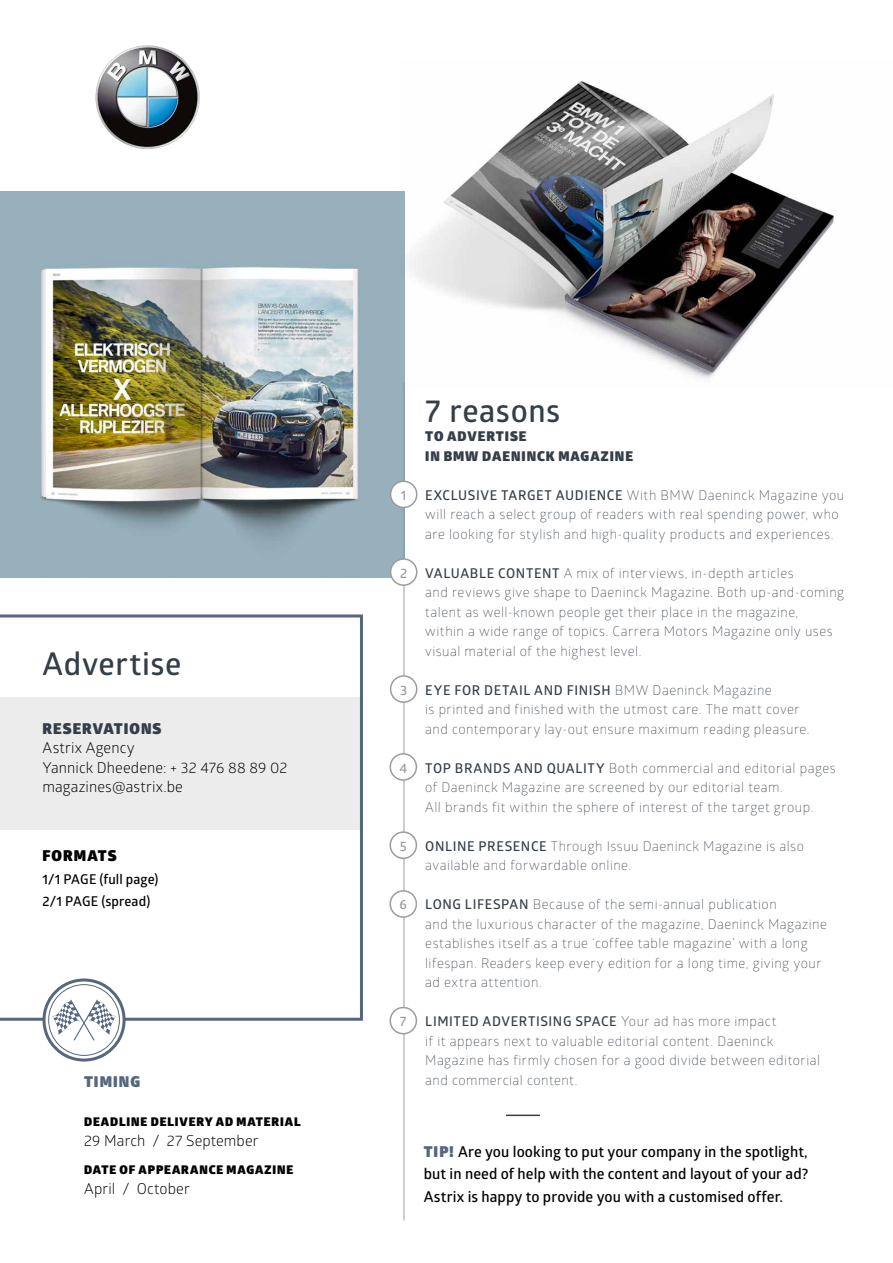
<style>
.page{position:relative;width:893px;height:1263px;background:#fff}
.page>*{position:absolute;margin:0;border:0;box-sizing:border-box;transform-origin:0 0}
.t1{font:600 31.5px "Glober";letter-spacing:.02em;color:#343e48}
.t2{font:600 15px/22.5px "Glober";letter-spacing:.005em;color:#000;text-align:justify}
.t3{font:15px/19.5px "Glober";letter-spacing:.01em;color:#000}
.t4{font:900 15px "Glober";letter-spacing:.07em;color:#343e48}
.t5{font:900 15px "Glober";letter-spacing:.07em;color:#000}
.t6{font:900 15px "Glober";letter-spacing:.07em;color:#55667e}
.t7{font:300 13.5px/19.5px "Glober";letter-spacing:.035em;color:#343e48}
.t8{font:900 13.5px/19.5px "Glober";letter-spacing:.07em;color:#343e48}
.t9{font:600 13.5px/22.5px "Glober";letter-spacing:.005em;color:#000}
.t10{font:600 13.5px "Glober";color:#9c9c9d}
.t11{font:900 12px "Glober";letter-spacing:.075em;color:#000}
.s1{font-weight:600}
.s2{font-weight:900;color:#55667e}
</style>
<div class="page">
<img style="left:404px;top:81px;width:430px;height:302px">
<svg style="left:0;top:614px;width:363px;height:407px"></svg>
<svg style="left:44px;top:980px;width:80px;height:80px"></svg>
<div style="left:43px;top:978px;width:83px;height:83px;border:3px solid #55667e;border-radius:50%"></div>
<hr style="left:404px;top:383px;width:1px;height:837px;background:#9c9c9d">
<img style="left:0;top:191px;width:404px;height:387px">
<div style="left:49px;top:985px;width:70px;height:70px;background:#fff;border-radius:50%"></div>
<div style="left:48px;top:984px;width:72px;height:72px;border:1px solid #55667e;border-radius:50%"></div>
<svg style="left:52px;top:998px;width:64px;height:43px"></svg>
<img style="left:95px;top:45px;width:105px;height:104px">
<hr style="left:506px;top:1114px;width:34px;height:2px;background:#343e48">
<div style="left:391px;top:481px;width:26px;height:26px;background:#fff;border-radius:50%"></div>
<div style="left:390px;top:480px;width:27px;height:28px;border:2px solid #9c9c9d;border-radius:50%"></div>
<div style="left:391px;top:559px;width:26px;height:26px;background:#fff;border-radius:50%"></div>
<div style="left:390px;top:558px;width:27px;height:28px;border:2px solid #9c9c9d;border-radius:50%"></div>
<div style="left:391px;top:676px;width:26px;height:26px;background:#fff;border-radius:50%"></div>
<div style="left:390px;top:675px;width:27px;height:28px;border:2px solid #9c9c9d;border-radius:50%"></div>
<div style="left:390px;top:754px;width:26px;height:26px;background:#fff;border-radius:50%"></div>
<div style="left:389px;top:753px;width:28px;height:28px;border:2px solid #9c9c9d;border-radius:50%"></div>
<div style="left:390px;top:832px;width:26px;height:26px;background:#fff;border-radius:50%"></div>
<div style="left:389px;top:831px;width:28px;height:28px;border:2px solid #9c9c9d;border-radius:50%"></div>
<div style="left:390px;top:891px;width:26px;height:26px;background:#fff;border-radius:50%"></div>
<div style="left:389px;top:890px;width:28px;height:28px;border:2px solid #9c9c9d;border-radius:50%"></div>
<div style="left:390px;top:1007px;width:26px;height:27px;background:#fff;border-radius:50%"></div>
<div style="left:389px;top:1007px;width:28px;height:27px;border:2px solid #9c9c9d;border-radius:50%"></div>
<h1 class="t1" style="left:43px;top:642px;width:140px">Advertise</h1>
<p class="t4" style="left:43px;top:717px;width:120px">RESERVATIONS</p>
<p class="t3" style="left:43px;top:737px;width:246px">Astrix Agency<br>Yannick Dheedene: + 32 476 88 89 02 magazines@astrix.be</p>
<p class="t5" style="left:43px;top:844px;width:76px">FORMATS</p>
<p class="t9" style="left:43px;top:867px;width:118px">1/1 PAGE (full page)<br>2/1 PAGE (spread)</p>
<p class="t6" style="left:84px;top:1070px;width:57px">TIMING</p>
<p class="t11" style="left:84px;top:1113px;width:218px">DEADLINE DELIVERY AD MATERIAL</p>
<p class="t3" style="left:84px;top:1130px;width:176px">29 March / 27 September</p>
<p class="t11" style="left:84px;top:1161px;width:211px">DATE OF APPEARANCE MAGAZINE</p>
<p class="t3" style="left:84px;top:1178px;width:107px">April / October</p>
<p class="t10" style="left:401px;top:485px;width:7px">1</p>
<p class="t10" style="left:400px;top:563px;width:9px">2</p>
<p class="t10" style="left:400px;top:680px;width:9px">3</p>
<p class="t10" style="left:399px;top:758px;width:9px">4</p>
<p class="t10" style="left:400px;top:836px;width:9px">5</p>
<p class="t10" style="left:400px;top:895px;width:9px">6</p>
<p class="t10" style="left:400px;top:1012px;width:8px">7</p>
<h1 class="t1" style="left:425px;top:388px;width:137px">7 reasons</h1>
<p class="t8" style="left:425px;top:427px;width:209px">TO ADVERTISE<br>IN BMW DAENINCK MAGAZINE</p>
<p class="t7" style="left:425px;top:485px;width:420px"><span class="s1">EXCLUSIVE TARGET AUDIENCE</span> With BMW Daeninck Magazine you will reach a select group of readers with real spending power, who are looking for stylish and high-quality products and experiences.</p>
<p class="t7" style="left:425px;top:562px;width:420px"><span class="s1">VALUABLE CONTENT</span> A mix of interviews, in-depth articles<br>and reviews give shape to Daeninck Magazine. Both up-and-coming talent as well-known people get their place in the magazine,<br>within a wide range of topics. Carrera Motors Magazine only uses visual material of the highest level.</p>
<p class="t7" style="left:425px;top:679px;width:386px"><span class="s1">EYE FOR DETAIL AND FINISH</span> BMW Daeninck Magazine<br>is printed and finished with the utmost care. The matt cover and contemporary lay-out ensure maximum reading pleasure.</p>
<p class="t7" style="left:425px;top:757px;width:412px"><span class="s1">TOP BRANDS AND QUALITY</span> Both commercial and editorial pages of Daeninck Magazine are screened by our editorial team.<br>All brands fit within the sphere of interest of the target group.</p>
<p class="t7" style="left:425px;top:835px;width:380px"><span class="s1">ONLINE PRESENCE</span> Through Issuu Daeninck Magazine is also available and forwardable online.</p>
<p class="t7" style="left:425px;top:894px;width:403px"><span class="s1">LONG LIFESPAN</span> Because of the semi-annual publication<br>and the luxurious character of the magazine, Daeninck Magazine establishes itself as a true ‘coffee table magazine’ with a long lifespan. Readers keep every edition for a long time, giving your ad extra attention.</p>
<p class="t7" style="left:425px;top:1011px;width:396px"><span class="s1">LIMITED ADVERTISING SPACE</span> Your ad has more impact<br>if it appears next to valuable editorial content. Daeninck Magazine has firmly chosen for a good divide between editorial and commercial content.</p>
<p class="t2" style="left:424px;top:1140px;width:386px"><span class="s2">TIP!</span> Are you looking to put your company in the spotlight, but in need of help with the content and layout of your ad?<br>Astrix is happy to provide you with a customised offer.</p>
</div>
